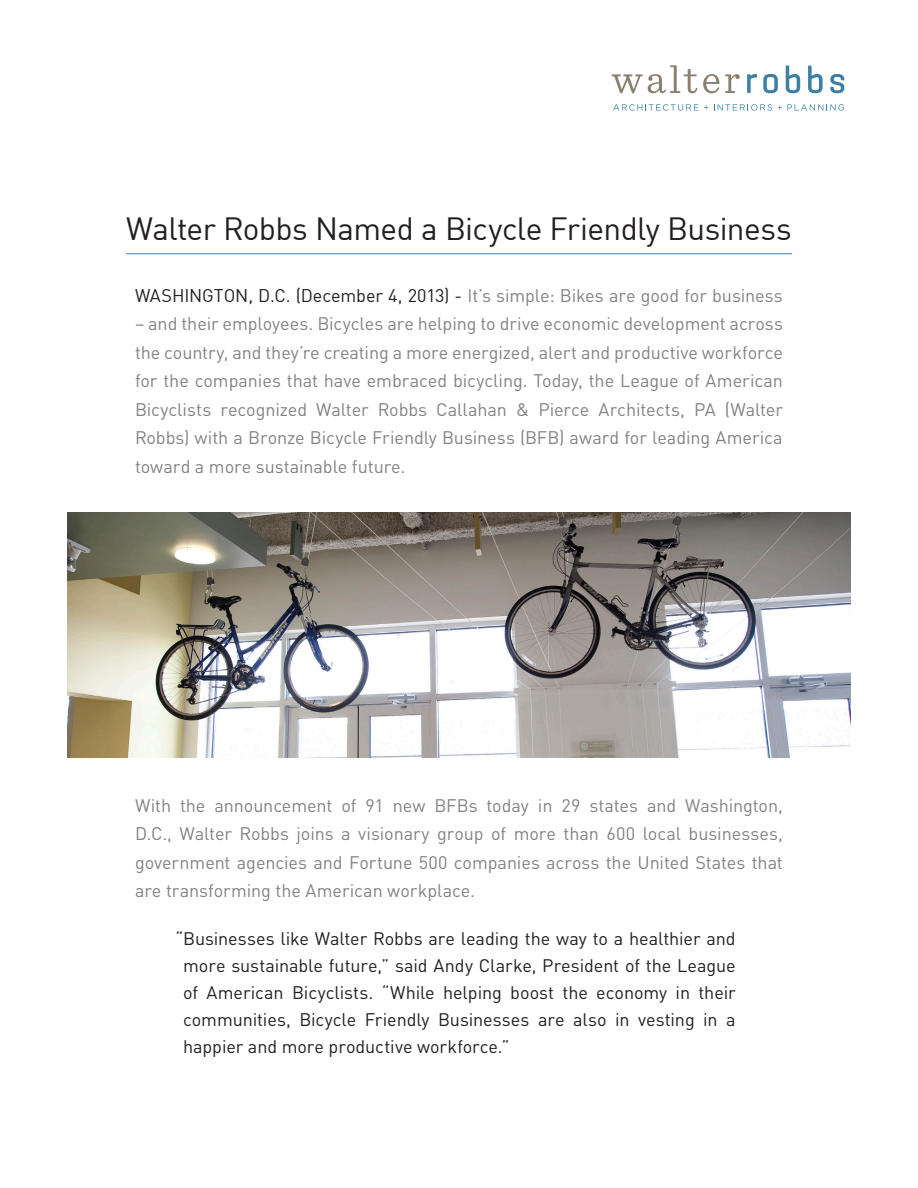
<style>
.page{position:relative;width:918px;height:1188px;background:#fff}
.page>*{position:absolute;margin:0;border:0;box-sizing:border-box;transform-origin:0 0}
.t1{font:31.5px "DIN Offc";letter-spacing:-.02em;color:#231f20}
.t2{font:18px/28.5px "DINOT";letter-spacing:-.005em;color:#808285;text-align:justify}
.t3{font:18px/27px "DINOT";letter-spacing:-.005em;color:#231f20;text-align:justify}
.s1{font-family:"DIN Offc";color:#231f20}
</style>
<div class="page">
<img style="left:68px;top:512px;width:782px;height:246px">
<svg style="left:613px;top:104px;width:85px;height:7px"></svg>
<svg style="left:704px;top:105px;width:4px;height:5px"></svg>
<svg style="left:714px;top:104px;width:58px;height:7px"></svg>
<svg style="left:778px;top:104px;width:66px;height:7px"></svg>
<svg style="left:612px;top:65px;width:128px;height:28px"></svg>
<svg style="left:747px;top:74px;width:10px;height:19px"></svg>
<svg style="left:763px;top:74px;width:15px;height:19px"></svg>
<svg style="left:786px;top:66px;width:14px;height:27px"></svg>
<svg style="left:808px;top:66px;width:15px;height:27px"></svg>
<svg style="left:830px;top:74px;width:14px;height:19px"></svg>
<hr style="left:126px;top:253px;width:666px;height:1px;background:#3e7fa6">
<p class="t1" style="left:126px;top:209px;width:667px">Walter Robbs Named a Bicycle Friendly Business</p>
<p class="t2" style="left:135px;top:281px;width:649px"><span class="s1">WASHINGTON, D.C. (December 4, 2013) -</span> It’s simple: Bikes are good for business</p>
<p class="t2" style="left:135px;top:309px;width:649px">– and their employees. Bicycles are helping to drive economic development across the country, and they’re creating a more energized, alert and productive workforce for the companies that have embraced bicycling. Today, the League of American Bicyclists recognized Walter Robbs Callahan &amp; Pierce Architects, PA (Walter Robbs) with a Bronze Bicycle Friendly Business (BFB) award for leading America toward a more sustainable future.</p>
<p class="t2" style="left:135px;top:791px;width:649px">With the announcement of 91 new BFBs today in 29 states and Washington, D.C., Walter Robbs joins a visionary group of more than 600 local businesses, government agencies and Fortune 500 companies across the United States that are transforming the American workplace.</p>
<p class="t3" style="left:183px;top:924px;width:554px;text-indent:-8px">“Businesses like Walter Robbs are leading the way to a healthier and more sustainable future,” said Andy Clarke, President of the League of American Bicyclists. “While helping boost the economy in their communities, Bicycle Friendly Businesses are also in vesting in a happier and more productive workforce.”</p>
</div>
